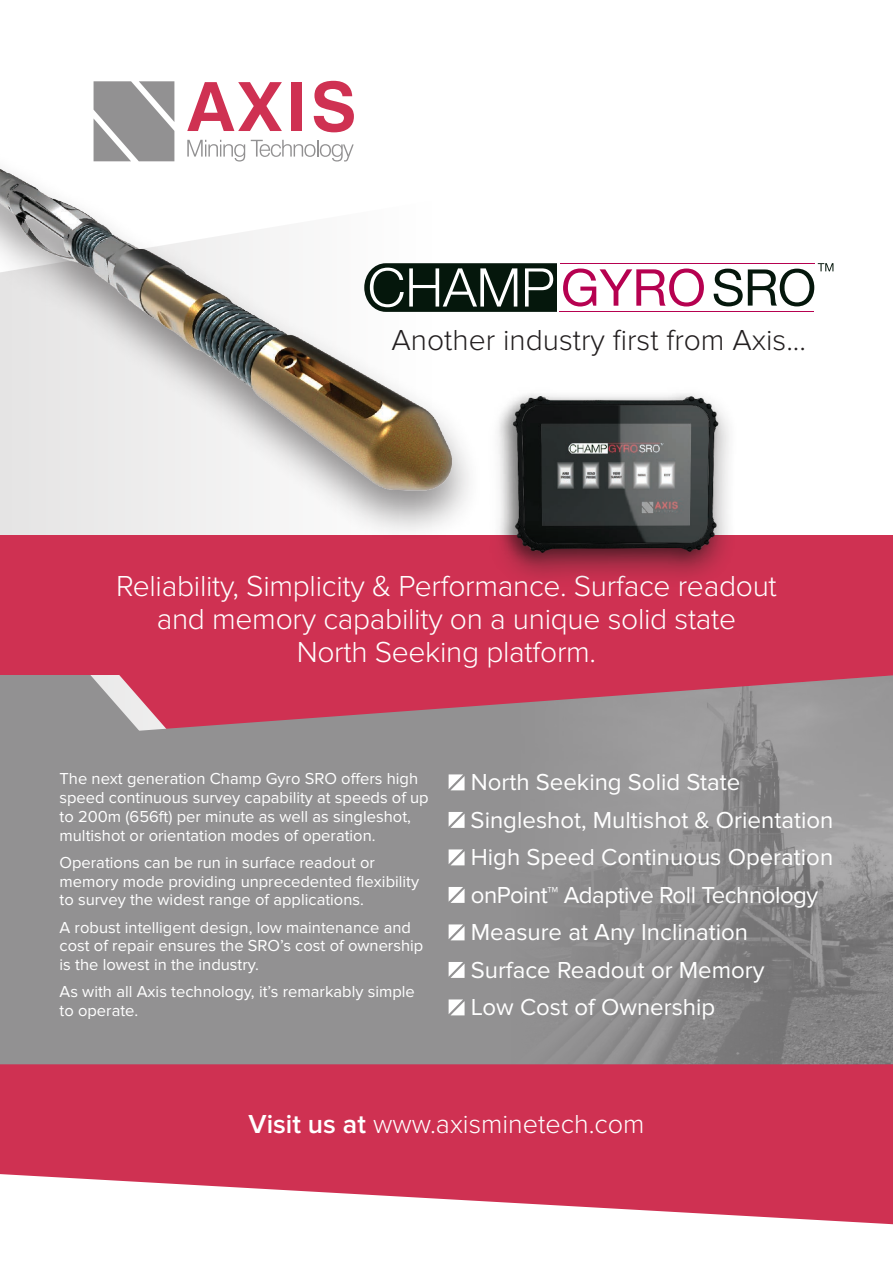
<style>
.page{position:relative;width:893px;height:1263px;background:#fff}
.page>*{position:absolute;margin:0;border:0;box-sizing:border-box;transform-origin:0 0}
.t1{font:300 30px/33px "Proxima Nova";letter-spacing:-.01em;color:#fff;text-align:center}
.t2{font:300 30px "Proxima Nova";color:#231f20}
.t3{font:300 27px "Proxima Nova";color:#fff}
.t4{font:24px/37.5px "Proxima Nova";color:#fff}
.t5{font:16.5px/18.8px "Proxima Nova";color:#fff}
.s1{font-weight:600}
</style>
<div class="page">
<svg style="left:0;top:675px;width:507px;height:389px;background:#978a8d"></svg>
<img style="left:507px;top:675px;width:386px;height:389px">
<svg style="left:0;top:1064px;width:893px;height:160px;fill:#cf3152"></svg>
<svg style="left:449px;top:774px;width:16px;height:16px"></svg>
<svg style="left:449px;top:812px;width:16px;height:16px"></svg>
<svg style="left:449px;top:849px;width:16px;height:16px"></svg>
<svg style="left:449px;top:887px;width:16px;height:16px"></svg>
<svg style="left:449px;top:924px;width:16px;height:16px"></svg>
<svg style="left:449px;top:962px;width:16px;height:16px"></svg>
<svg style="left:449px;top:999px;width:16px;height:16px"></svg>
<svg style="left:94px;top:81px;width:80px;height:53px;background:#9f9e9f"></svg>
<svg style="left:187px;top:82px;width:95px;height:49px"></svg>
<div style="left:291px;top:82px;width:10px;height:49px;background:#cf3152"></div>
<svg style="left:314px;top:81px;width:40px;height:51px"></svg>
<hr style="left:560px;top:263px;width:254px;height:1px;background:#b60150">
<svg style="left:563px;top:268px;width:141px;height:38px"></svg>
<svg style="left:552px;top:263px;width:5px;height:49px"></svg>
<hr style="left:560px;top:311px;width:254px;height:1px;background:#b60150">
<svg style="left:714px;top:263px;width:119px;height:43px"></svg>
<div style="left:0;top:535px;width:893px;height:140px;background:#cf3152"></div>
<img style="left:0;top:134px;width:552px;height:401px">
<img style="left:480px;top:364px;width:249px;height:214px">
<h1 class="t2" style="left:392px;top:323px;width:416px">Another industry first from Axis...</h1>
<h1 class="t1" style="left:116px;top:570px;width:662px">Reliability, Simplicity &amp; Performance. Surface readout and memory capability on a unique solid state<br>North Seeking platform.</h1>
<p class="t5" style="left:60px;top:770px;width:371px">The next generation Champ Gyro SRO offers high speed continuous survey capability at speeds of up to 200m (656ft) per minute as well as singleshot, multishot or orientation modes of operation.</p>
<p class="t5" style="left:60px;top:853px;width:361px">Operations can be run in surface readout or memory mode providing unprecedented flexibility to survey the widest range of applications.</p>
<p class="t5" style="left:60px;top:918px;width:365px">A robust intelligent design, low maintenance and cost of repair ensures the SRO’s cost of ownership is the lowest in the industry.</p>
<p class="t5" style="left:60px;top:983px;width:357px">As with all Axis technology, it’s remarkably simple to operate.</p>
<h3 class="t4" style="left:471px;top:764px;width:364px">North Seeking Solid State<br>Singleshot, Multishot &amp; Orientation<br>High Speed Continuous Operation onPoint™ Adaptive Roll Technology<br>Measure at Any Inclination<br>Surface Readout or Memory<br>Low Cost of Ownership</h3>
<h2 class="t3" style="left:248px;top:1109px;width:397px"><span class="s1">Visit us at</span> www.axisminetech.com</h2>
</div>
